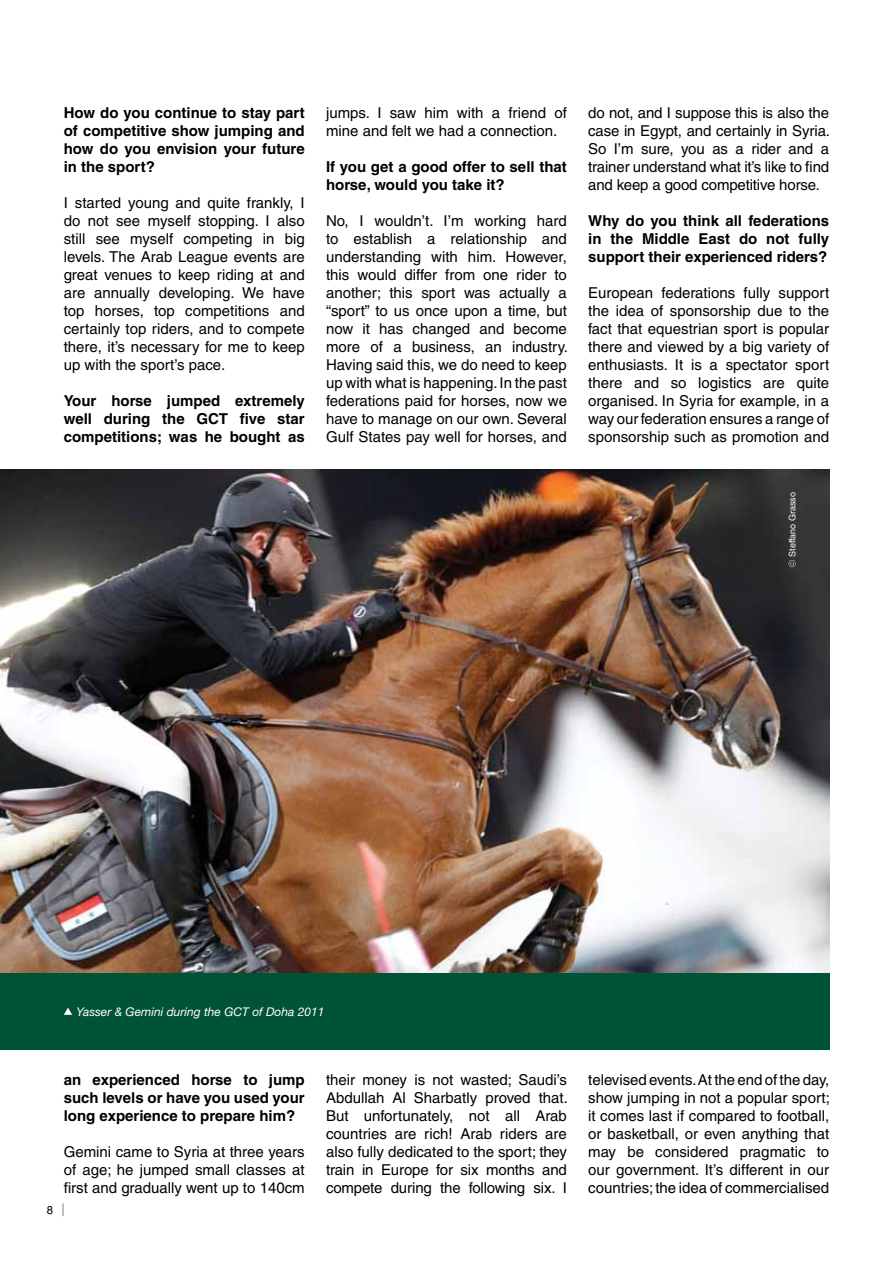
<style>
.page{position:relative;width:893px;height:1263px;background:#fff}
.page>*{position:absolute;margin:0;border:0;box-sizing:border-box;transform-origin:0 0}
.t1{font:15px/18px "Helvetica";color:#000;text-align:justify}
.t2{font:700 15px/18px "Helvetica";color:#000;text-align:justify}
.t3{font:italic 12px "Helvetica Neue";color:#fff}
.t4{font:11.4px "Helvetica";color:#000}
.t5{font:9px "Helvetica";color:#fff}
</style>
<div class="page">
<svg style="left:62px;top:1203px;width:2px;height:13px"></svg>
<img style="left:1px;top:470px;width:828px;height:503px">
<div style="left:0;top:973px;width:829px;height:76px;background:#005335"></div>
<svg style="left:64px;top:1008px;width:8px;height:7px"></svg>
<svg style="left:789px;top:560px;width:7px;height:7px"></svg>
<p class="t2" style="left:64px;top:103px;width:242px">How do you continue to stay part of competitive show jumping and how do you envision your future in the sport?</p>
<p class="t1" style="left:64px;top:194px;width:242px">I started young and quite frankly, I do not see myself stopping. I also still see myself competing in big levels. The Arab League events are great venues to keep riding at and are annually developing. We have top horses, top competitions and certainly top riders, and to compete there, it’s necessary for me to keep up with the sport’s pace.</p>
<p class="t2" style="left:64px;top:391px;width:242px">Your horse jumped extremely well during the GCT five star competitions; was he bought as</p>
<p class="t1" style="left:326px;top:104px;width:242px">jumps. I saw him with a friend of mine and felt we had a connection.</p>
<p class="t2" style="left:326px;top:157px;width:242px">If you get a good offer to sell that horse, would you take it?</p>
<p class="t1" style="left:326px;top:212px;width:243px">No, I wouldn’t. I’m working hard to establish a relationship and understanding with him. However, this would differ from one rider to another; this sport was actually a “sport” to us once upon a time, but now it has changed and become more of a business, an industry.<br>Having said this, we do need to keep up with what is happening. In the past federations paid for horses, now we have to manage on our own. Several Gulf States pay well for horses, and</p>
<p class="t1" style="left:588px;top:104px;width:243px">do not, and I suppose this is also the case in Egypt, and certainly in Syria.<br>So I’m sure, you as a rider and a trainer understand what it’s like to find and keep a good competitive horse.</p>
<p class="t2" style="left:588px;top:211px;width:242px">Why do you think all federations in the Middle East do not fully support their experienced riders?</p>
<p class="t1" style="left:588px;top:284px;width:242px">European federations fully support the idea of sponsorship due to the fact that equestrian sport is popular there and viewed by a big variety of enthusiasts. It is a spectator sport there and so logistics are quite organised. In Syria for example, in a way our federation ensures a range of sponsorship such as promotion and</p>
<p class="t5" style="left:787px;top:557px;width:66px;rotate:-90deg">Steffano Grasso</p>
<p class="t3" style="left:77px;top:1004px;width:249px">Yasser &amp; Gemini during the GCT of Doha 2011</p>
<p class="t4" style="left:47px;top:1204px;width:8px">8</p>
<p class="t2" style="left:64px;top:1071px;width:242px">an experienced horse to jump such levels or have you used your long experience to prepare him?</p>
<p class="t1" style="left:64px;top:1143px;width:242px">Gemini came to Syria at three years of age; he jumped small classes at first and gradually went up to 140cm</p>
<p class="t1" style="left:326px;top:1071px;width:243px">their money is not wasted; Saudi’s Abdullah Al Sharbatly proved that.<br>But unfortunately, not all Arab countries are rich! Arab riders are also fully dedicated to the sport; they train in Europe for six months and compete during the following six. I</p>
<p class="t1" style="left:588px;top:1071px;width:243px">televised events. At the end of the day, show jumping in not a popular sport; it comes last if compared to football, or basketball, or even anything that may be considered pragmatic to our government. It’s different in our countries; the idea of commercialised</p>
</div>
